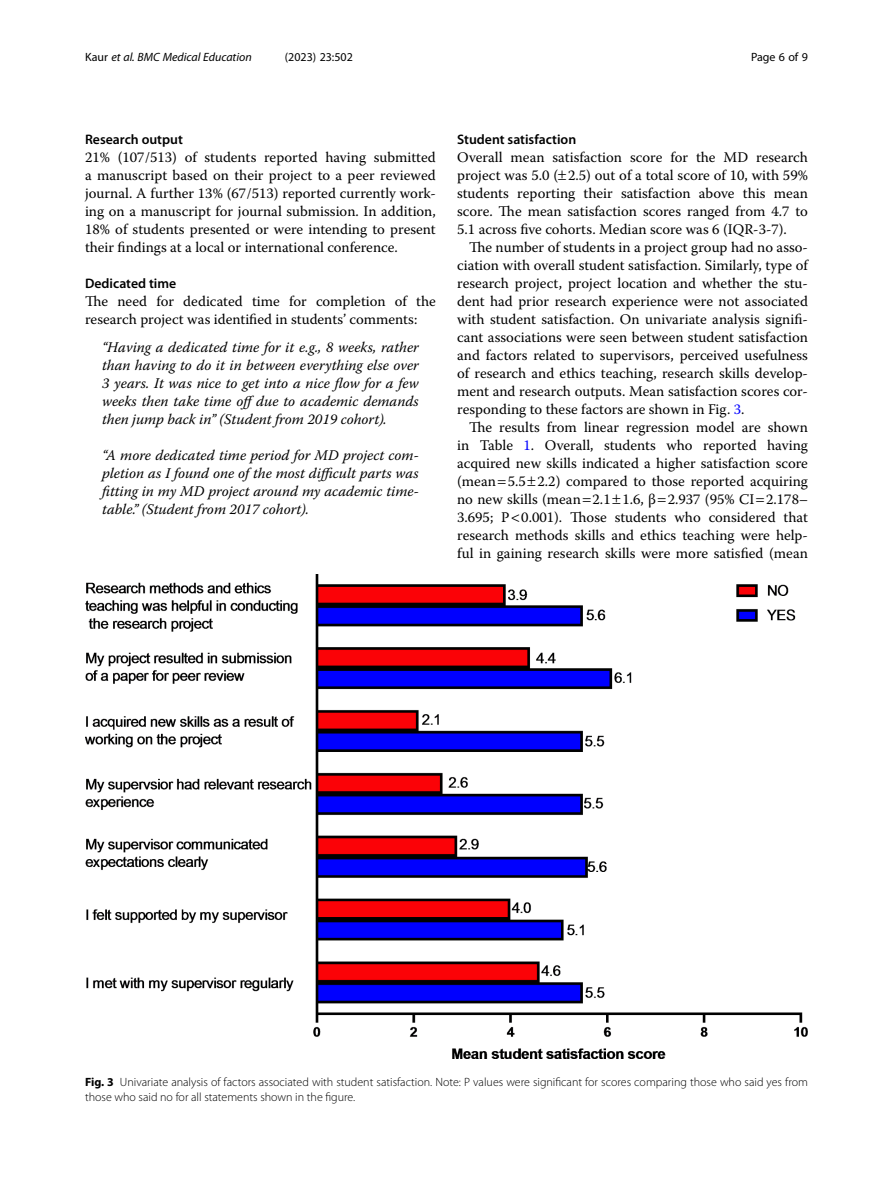
<style>
.page{position:relative;width:893px;height:1191px;background:#fff}
.page>*{position:absolute;margin:0;border:0;box-sizing:border-box;transform-origin:0 0}
.Body_Text_Indent{font:14.7px/18px "Warnock Pro";color:#000;text-align:justify}
.Body_Text{font:14.7px/18px "Warnock Pro";color:#000;text-align:justify}
.Block_Quote{font:italic 14.7px/18px "Warnock Pro";color:#000;text-align:justify}
.Head_2{font:600 13.8px "Myriad Pro";color:#000}
.Figure_Caption{font:300 12px/15px "Myriad Pro";color:#000}
.t1{font:italic 12px "Myriad Pro";color:#000}
.t2{font:12px "Myriad Pro";color:#000}
.s1{font-style:normal}
.s2{color:#00f}
.s3{font-weight:700}
</style>
<div class="page">
<img style="left:85px;top:574px;width:723px;height:485px">
<p class="t1" style="left:85px;top:50px;width:168px"><span class="s1">Kaur</span> et al. BMC Medical Education</p>
<p class="t2" style="left:285px;top:50px;width:70px">(2023) 23:502</p>
<p class="t2" style="left:751px;top:50px;width:58px">Page 6 of 9</p>
<p class="Head_2" style="left:85px;top:131px;width:99px">Research output</p>
<p class="Body_Text" style="left:85px;top:148px;width:352px">21% (107/513) of students reported having submitted a manuscript based on their project to a peer reviewed journal. A further 13% (67/513) reported currently work&shy;ing on a manuscript for journal submission. In addition, 18% of students presented or were intending to present their findings at a local or international conference.</p>
<p class="Head_2" style="left:85px;top:275px;width:93px">Dedicated time</p>
<p class="Body_Text" style="left:85px;top:292px;width:352px">The need for dedicated time for completion of the research project was identified in students’ comments:</p>
<p class="Block_Quote" style="left:102px;top:337px;width:318px">“Having a dedicated time for it e.g., 8 weeks, rather than having to do it in between everything else over 3 years. It was nice to get into a nice flow for a few weeks then take time offdue to academic demands then jump back in” (Student from 2019 cohort).</p>
<p class="Block_Quote" style="left:102px;top:446px;width:318px">“A more dedicated time period for MD project com&shy;pletion as I found one of the most difficult parts was fitting in my MD project around my academic time&shy;table.” (Student from 2017 cohort).</p>
<p class="Head_2" style="left:457px;top:131px;width:121px">Student satisfaction</p>
<p class="Body_Text" style="left:457px;top:148px;width:352px">Overall mean satisfaction score for the MD research project was 5.0 ( 2.5) out of a total score of 10, with 59% students reporting their satisfaction above this mean score. The mean satisfaction scores ranged from 4.7 to 5.1 across five cohorts. Median score was 6 (IQR-3-7).</p>
<p class="Body_Text_Indent" style="left:457px;top:238px;width:352px;text-indent:12px">The number of students in a project group had no asso&shy;ciation with overall student satisfaction. Similarly, type of research project, project location and whether the stu&shy;dent had prior research experience were not associated with student satisfaction. On univariate analysis signifi&shy;cant associations were seen between student satisfaction and factors related to supervisors, perceived usefulness of research and ethics teaching, research skills develop&shy;ment and research outputs. Mean satisfaction scores cor&shy;responding to these factors are shown in Fig. <span class="s2">3</span>.</p>
<p class="Body_Text_Indent" style="left:457px;top:418px;width:352px;text-indent:12px">The results from linear regression model are shown in Table <span class="s2">1</span>. Overall, students who reported having acquired new skills indicated a higher satisfaction score (mean 5.5 2.2) compared to those reported acquiring no new skills (mean 2.1 1.6, β 2.937 (95% CI 2.178– 3.695; P 0.001). Those students who considered that research methods skills and ethics teaching were help&shy;ful in gaining research skills were more satisfied (mean</p>
<p class="Figure_Caption" style="left:85px;top:1074px;width:724px"><span class="s3">Fig. 3</span> Univariate analysis of factors associated with student satisfaction. Note: P values were significant for scores comparing those who said yes from those who said no for all statements shown in the figure.</p>
</div>
